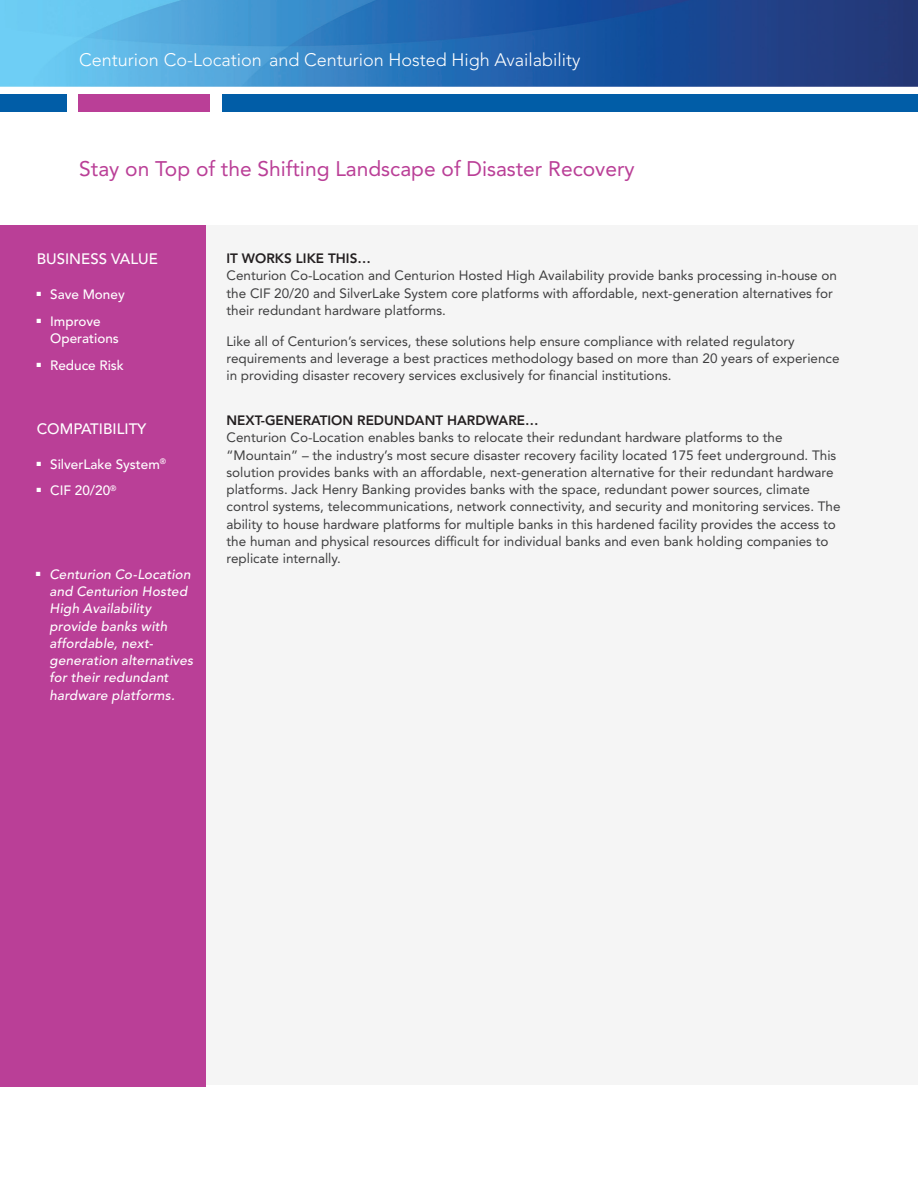
<style>
.page{position:relative;width:918px;height:1188px;background:#fff}
.page>*{position:absolute;margin:0;border:0;box-sizing:border-box;transform-origin:0 0}
.HEADLINE{font:21px "Avenir LT Std";color:#ba3f97}
.PRODUCT_NAME_-_TOP_O{font:300 18px "Avenir LT Std";color:#fff}
.HEADLINE_-_SIDE_BAR{font:500 15px "Avenir LT Std";color:#fff}
.BODY_TEXT{font:13.5px/17.2px "Avenir LT Std";color:#3e3e3f}
.t1{font:italic 500 13.5px/17.2px "Avenir LT Std";letter-spacing:.015em;color:#fff}
.t2{font:500 13.5px/17.2px "Avenir LT Std";color:#fff}
.TEXT_HEADLINE{font:800 13.5px "Avenir LT Std";color:#231f20}
</style>
<div class="page">
<div style="left:0;top:225px;width:918px;height:860px;background:#f5f5f5"></div>
<img style="left:0;top:0;width:903px;height:86px">
<div style="left:0;top:94px;width:68px;height:17px;background:#015da7"></div>
<div style="left:79px;top:94px;width:131px;height:17px;background:#ba3f97"></div>
<div style="left:222px;top:94px;width:696px;height:17px;background:#015da7"></div>
<div style="left:0;top:225px;width:206px;height:861px;background:#ba3f97"></div>
<img style="left:903px;top:0;width:15px;height:86px">
<p class="PRODUCT_NAME_-_TOP_O" style="left:79px;top:49px;width:503px">Centurion Co-Location and Centurion Hosted High Availability</p>
<p class="HEADLINE" style="left:79px;top:157px;width:557px">Stay on Top of the Shifting Landscape of Disaster Recovery</p>
<p class="HEADLINE_-_SIDE_BAR" style="left:37px;top:250px;width:123px">BUSINESS VALUE</p>
<p class="t2" style="left:37px;top:286px;width:90px"><sup>■</sup> Save Money</p>
<p class="t2" style="left:50px;top:313px;width:70px;text-indent:-14px"><sup>■</sup> Improve<br>Operations</p>
<p class="t2" style="left:37px;top:357px;width:89px"><sup>■</sup> Reduce Risk</p>
<p class="HEADLINE_-_SIDE_BAR" style="left:37px;top:420px;width:111px">COMPATIBILITY</p>
<p class="t2" style="left:37px;top:456px;width:131px"><sup>■</sup> SilverLake System<sup>®</sup></p>
<p class="t2" style="left:37px;top:483px;width:81px"><sup>■</sup> CIF 20/20<sup>®</sup></p>
<p class="t1" style="left:50px;top:566px;width:145px;text-indent:-14px"><sup>■</sup> Centurion Co-Location and Centurion Hosted<br>High Availability provide banks with affordable, next&shy;generation alternatives for their redundant hardware platforms.</p>
<p class="TEXT_HEADLINE" style="left:226px;top:250px;width:146px">IT WORKS LIKE THIS…</p>
<p class="BODY_TEXT" style="left:226px;top:267px;width:612px">Centurion Co-Location and Centurion Hosted High Availability provide banks processing in-house on the CIF 20/20 and SilverLake System core platforms with affordable, next-generation alternatives for their redundant hardware platforms.</p>
<p class="BODY_TEXT" style="left:226px;top:332px;width:615px">Like all of Centurion’s services, these solutions help ensure compliance with related regulatory requirements and leverage a best practices methodology based on more than 20 years of experience in providing disaster recovery services exclusively for financial institutions.</p>
<p class="TEXT_HEADLINE" style="left:226px;top:412px;width:314px">NEXT-GENERATION REDUNDANT HARDWARE…</p>
<p class="BODY_TEXT" style="left:226px;top:429px;width:616px">Centurion Co-Location enables banks to relocate their redundant hardware platforms to the “Mountain” – the industry’s most secure disaster recovery facility located 175 feet underground. This solution provides banks with an affordable, next-generation alternative for their redundant hardware platforms. Jack Henry Banking provides banks with the space, redundant power sources, climate control systems, telecommunications, network connectivity, and security and monitoring services. The ability to house hardware platforms for multiple banks in this hardened facility provides the access to the human and physical resources difficult for individual banks and even bank holding companies to replicate internally.</p>
</div>
